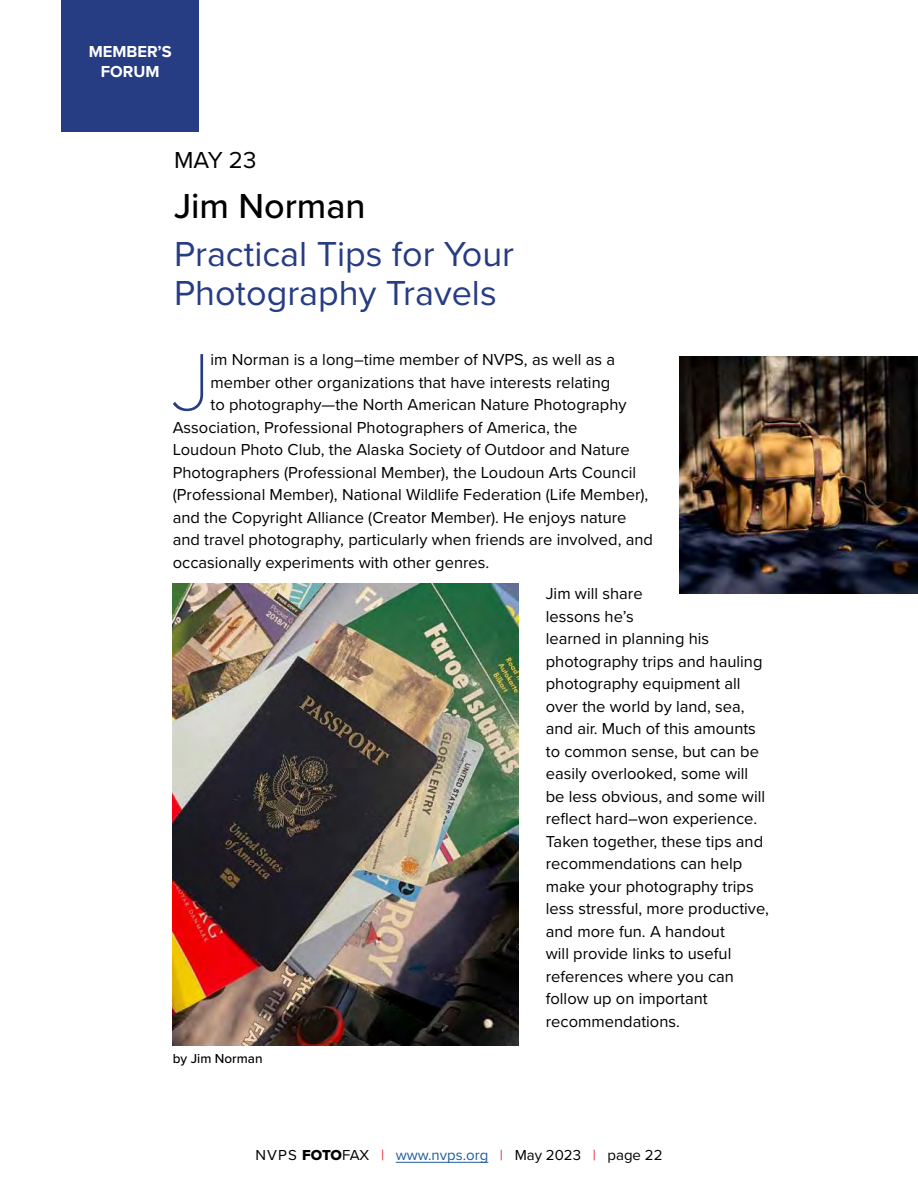
<style>
.page{position:relative;width:918px;height:1188px;background:#fff}
.page>*{position:absolute;margin:0;border:0;box-sizing:border-box;transform-origin:0 0}
.Flush_left__rag_righ{font:100 84px "Proxima Nova T";color:#263c83}
.Title_of_articles{font:36px/39px "Proxima Nova";color:#263c83}
.Name_of_person_in_ar{font:500 36px "Proxima Nova";color:#000}
.Date_or_speaker_in_a{font:24px "Proxima Nova";color:#000}
.Flush_left__rag_righ-2{font:16.5px/22.5px "Proxima Nova";color:#000}
.t1{font:700 16.5px "Proxima Nova";color:#fff}
.t2{font:15px "Proxima Nova";color:#000}
.Captions_Left{font:500 13.5px "Proxima Nova";color:#000}
.s1{font-family:"Proxima Nova Extrabld"}
.s2{color:#ed1d24}
.s3{color:#215e9e}
</style>
<div class="page">
<hr style="left:396px;top:1162px;width:92px;height:1px;background:#215e9e">
<div style="left:62px;top:0;width:137px;height:131px;background:#263c83"></div>
<img style="left:680px;top:356px;width:238px;height:238px">
<img style="left:173px;top:584px;width:346px;height:461px">
<p class="t1" style="left:89px;top:39px;width:84px">MEMBER’S</p>
<p class="t1" style="left:101px;top:59px;width:60px">FORUM</p>
<p class="Date_or_speaker_in_a" style="left:174px;top:142px;width:84px">MAY 23</p>
<p class="Name_of_person_in_ar" style="left:174px;top:179px;width:193px">Jim Norman</p>
<p class="Title_of_articles" style="left:174px;top:233px;width:342px">Practical Tips for Your<br>Photography Travels</p>
<p class="Flush_left__rag_righ" style="left:171px;top:319px;width:41px">J</p>
<p class="Flush_left__rag_righ-2" style="left:210px;top:348px;width:406px">im Norman is a long–time member of NVPS, as well as a</p>
<p class="Flush_left__rag_righ-2" style="left:210px;top:370px;width:401px">member other organizations that have interests relating</p>
<p class="Flush_left__rag_righ-2" style="left:210px;top:393px;width:418px">to photography—the North American Nature Photography</p>
<p class="Flush_left__rag_righ-2" style="left:173px;top:415px;width:406px">Association, Professional Photographers of America, the</p>
<p class="Flush_left__rag_righ-2" style="left:173px;top:438px;width:459px">Loudoun Photo Club, the Alaska Society of Outdoor and Nature</p>
<p class="Flush_left__rag_righ-2" style="left:173px;top:460px;width:465px">Photographers (Professional Member), the Loudoun Arts Council</p>
<p class="Flush_left__rag_righ-2" style="left:173px;top:483px;width:477px">(Professional Member), National Wildlife Federation (Life Member),</p>
<p class="Flush_left__rag_righ-2" style="left:173px;top:505px;width:455px">and the Copyright Alliance (Creator Member). He enjoys nature</p>
<p class="Flush_left__rag_righ-2" style="left:173px;top:528px;width:482px">and travel photography, particularly when friends are involved, and</p>
<p class="Flush_left__rag_righ-2" style="left:173px;top:550px;width:318px">occasionally experiments with other genres.</p>
<p class="Flush_left__rag_righ-2" style="left:546px;top:582px;width:225px">Jim will share<br>lessons he’s<br>learned in planning his photography trips and hauling photography equipment all over the world by land, sea, and air. Much of this amounts to common sense, but can be easily overlooked, some will be less obvious, and some will reflect hard–won experience.<br>Taken together, these tips and recommendations can help make your photography trips less stressful, more productive, and more fun. A handout<br>will provide links to useful references where you can follow up on important recommendations.</p>
<p class="Captions_Left" style="left:173px;top:1049px;width:91px">by Jim Norman</p>
<p class="t2" style="left:255px;top:1144px;width:409px">NVPS <span class="s1">FOTO</span>FAX <span class="s2">|</span> <span class="s3">www.nvps.org</span> <span class="s2">|</span> May 2023 <span class="s2">|</span> page 22</p>
</div>
